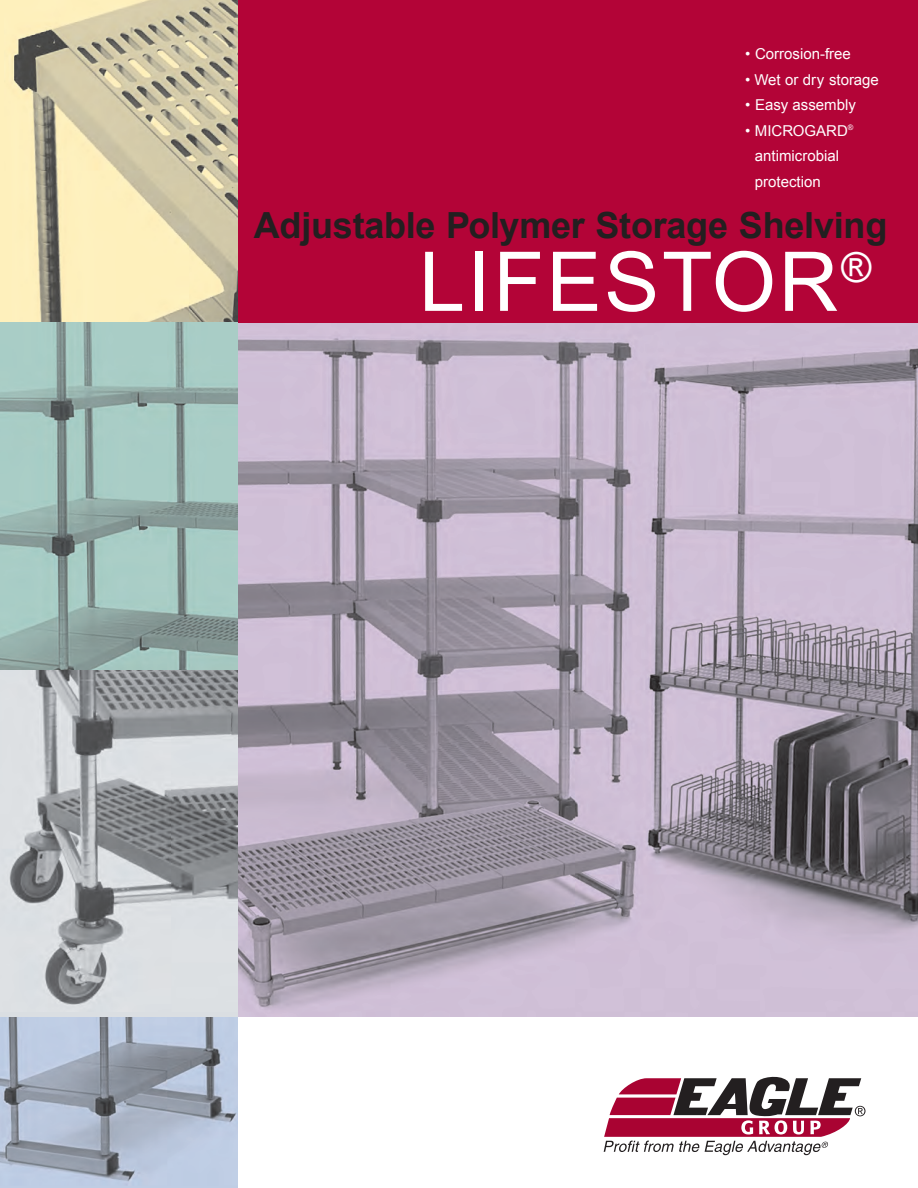
<style>
.page{position:relative;width:918px;height:1188px;background:#fff}
.page>*{position:absolute;margin:0;border:0;box-sizing:border-box;transform-origin:0 0}
.t1{font:82.5px "Arial";letter-spacing:.035em;color:#fff}
.t2{font:700 36px "Arial";letter-spacing:-.005em;color:#231f20}
.t3{font:15px/25.5px "Arial";color:#fff}
</style>
<div class="page">
<img style="left:238px;top:323px;width:680px;height:694px">
<div style="left:225px;top:0;width:693px;height:323px;background:#b30437"></div>
<img style="left:0;top:1017px;width:238px;height:171px">
<img style="left:0;top:669px;width:238px;height:342px">
<img style="left:0;top:322px;width:238px;height:347px">
<img style="left:4px;top:0;width:234px;height:322px">
<svg style="left:604px;top:1076px;width:262px;height:79px"></svg>
<p class="t3" style="left:745px;top:41px;width:107px">• Corrosion-free</p>
<p class="t3" style="left:745px;top:67px;width:135px">• Wet or dry storage</p>
<p class="t3" style="left:745px;top:92px;width:112px">• Easy assembly</p>
<p class="t3" style="left:755px;top:118px;width:100px;text-indent:-10px">• MICROGARD<sup>® </sup>antimicrobial protection</p>
<h2 class="t2" style="left:254px;top:202px;width:635px">Adjustable Polymer Storage Shelving</h2>
<h1 class="t1" style="left:419px;top:228px;width:454px">LIFESTOR<sup>®</sup></h1>
</div>
